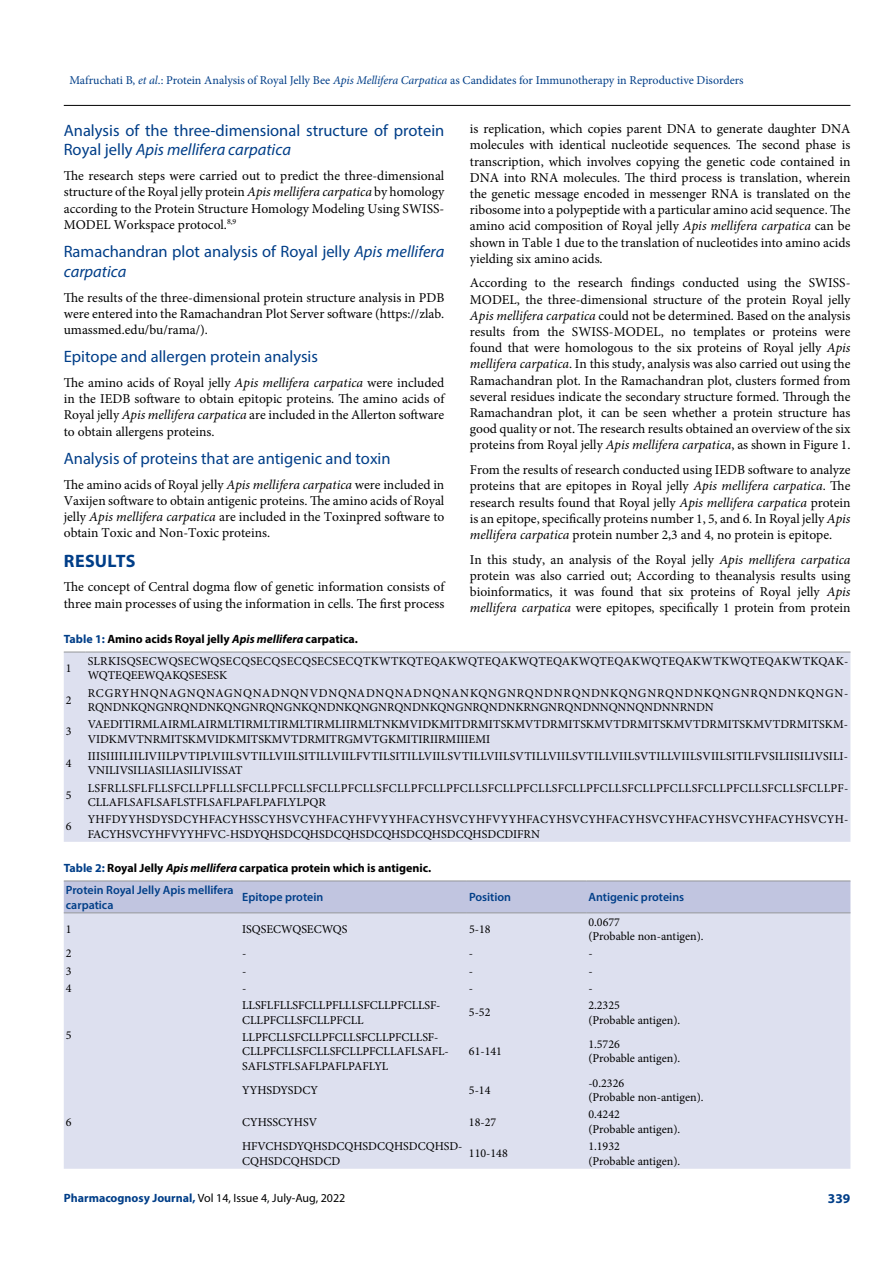
<style>
.page{position:relative;width:893px;height:1263px;background:#fff}
.page>*{position:absolute;margin:0;border:0;box-sizing:border-box;transform-origin:0 0}
.t1{font:700 18px "Myriad Pro";letter-spacing:.02em;color:#003e88}
.t2{font:16.5px/19.8px "Myriad Pro";color:#003e88}
.t3{font:13.5px/16.2px "Minion Pro";color:#000;text-align:justify}
.t4{font:700 13.5px "Myriad Pro";color:#003e88}
.t5{font:12px/14.4px "Minion Pro";color:#000}
.t6{font:12px/14.4px "Minion Pro";letter-spacing:.025em;color:#000}
.t7{font:12px/14.4px "Minion Pro";letter-spacing:.03em;color:#000}
.t8{font:12px/14.4px "Minion Pro";letter-spacing:.02em;color:#000}
.t9{font:12px "Minion Pro";letter-spacing:-.005em;color:#003e88}
.t10{font:700 12px "Myriad Pro";color:#000}
.t11{font:600 12px/14.4px "Myriad Pro";color:#003e88}
.t12{font:12px "Myriad Pro";color:#000}
.s1{font-style:italic}
.s2{color:#003e88}
.s3{font-weight:700;color:#003e88}
</style>
<div class="page">
<hr style="left:64px;top:105px;width:786px;height:1px;background:#000">
<div style="left:64px;top:653px;width:786px;height:189px;background:#dde0ef"></div>
<svg style="left:64px;top:652px;width:22px;height:1px"></svg>
<hr style="left:86px;top:652px;width:764px;height:1px;background:#939598">
<div style="left:64px;top:881px;width:786px;height:31px;background:#c1c5e0"></div>
<div style="left:64px;top:913px;width:786px;height:256px;background:#dde0ef"></div>
<hr style="left:64px;top:880px;width:176px;height:1px;background:#939598">
<hr style="left:240px;top:880px;width:227px;height:1px;background:#939598">
<hr style="left:467px;top:880px;width:119px;height:1px;background:#939598">
<hr style="left:586px;top:880px;width:264px;height:1px;background:#939598">
<hr style="left:64px;top:912px;width:176px;height:1px;background:#939598">
<hr style="left:240px;top:912px;width:227px;height:1px;background:#939598">
<hr style="left:467px;top:912px;width:119px;height:1px;background:#939598">
<hr style="left:586px;top:912px;width:264px;height:1px;background:#939598">
<p class="t9" style="left:69px;top:72px;width:676px">Mafruchati B, <span class="s1">et al</span>.: Protein Analysis of Royal Jelly Bee <span class="s1">Apis Mellifera Carpatica</span> as Candidates for Immunotherapy in Reproductive Disorders</p>
<p class="t2" style="left:64px;top:120px;width:382px">Analysis of the three-dimensional structure of protein<br>Royal jelly <span class="s1">Apis mellifera carpatica</span></p>
<p class="t3" style="left:64px;top:168px;width:382px">The research steps were carried out to predict the three-dimensional structure of the Royal jelly protein <span class="s1">Apis mellifera carpatica</span> by homology according to the Protein Structure Homology Modeling Using SWISS-MODEL Workspace protocol.<sup>8,9</sup></p>
<p class="t2" style="left:64px;top:241px;width:382px">Ramachandran plot analysis of Royal jelly <span class="s1">Apis mellifera carpatica</span></p>
<p class="t3" style="left:64px;top:289px;width:382px">The results of the three-dimensional protein structure analysis in PDB were entered into the Ramachandran Plot Server software (https://zlab. umassmed.edu/bu/rama/).</p>
<p class="t2" style="left:64px;top:347px;width:256px">Epitope and allergen protein analysis</p>
<p class="t3" style="left:64px;top:375px;width:382px">The amino acids of Royal jelly <span class="s1">Apis mellifera carpatica</span> were included in the IEDB software to obtain epitopic proteins. The amino acids of Royal jelly <span class="s1">Apis mellifera carpatica</span> are included in the Allerton software to obtain allergens proteins.</p>
<p class="t2" style="left:64px;top:448px;width:328px">Analysis of proteins that are antigenic and toxin</p>
<p class="t3" style="left:64px;top:476px;width:382px">The amino acids of Royal jelly <span class="s1">Apis mellifera carpatica</span> were included in Vaxijen software to obtain antigenic proteins. The amino acids of Royal jelly <span class="s1">Apis mellifera carpatica</span> are included in the Toxinpred software to obtain Toxic and Non-Toxic proteins.</p>
<h1 class="t1" style="left:64px;top:549px;width:73px">RESULTS</h1>
<p class="t3" style="left:64px;top:579px;width:382px">The concept of Central dogma flow of genetic information consists of three main processes of using the information in cells. The first process</p>
<p class="t10" style="left:64px;top:631px;width:296px"><span class="s2">Table 1:</span> Amino acids Royal jelly <span class="s1">Apis mellifera</span> carpatica.</p>
<p class="t3" style="left:470px;top:121px;width:382px">is replication, which copies parent DNA to generate daughter DNA molecules with identical nucleotide sequences. The second phase is transcription, which involves copying the genetic code contained in DNA into RNA molecules. The third process is translation, wherein the genetic message encoded in messenger RNA is translated on the ribosome into a polypeptide with a particular amino acid sequence. The amino acid composition of Royal jelly <span class="s1">Apis mellifera carpatica</span> can be shown in Table 1 due to the translation of nucleotides into amino acids yielding six amino acids.</p>
<p class="t3" style="left:470px;top:275px;width:382px">According to the research findings conducted using the SWISS-MODEL, the three-dimensional structure of the protein Royal jelly <span class="s1">Apis mellifera carpatica</span> could not be determined. Based on the analysis results from the SWISS-MODEL, no templates or proteins were found that were homologous to the six proteins of Royal jelly <span class="s1">Apis mellifera carpatica</span>. In this study, analysis was also carried out using the Ramachandran plot. In the Ramachandran plot, clusters formed from several residues indicate the secondary structure formed. Through the Ramachandran plot, it can be seen whether a protein structure has good quality or not. The research results obtained an overview of the six proteins from Royal jelly <span class="s1">Apis mellifera carpatica</span>, as shown in Figure 1.</p>
<p class="t3" style="left:470px;top:462px;width:382px">From the results of research conducted using IEDB software to analyze proteins that are epitopes in Royal jelly <span class="s1">Apis mellifera carpatica</span>. The research results found that Royal jelly <span class="s1">Apis mellifera carpatica</span> protein is an epitope, specifically proteins number 1, 5, and 6. In Royal jelly <span class="s1">Apis mellifera carpatica</span> protein number 2,3 and 4, no protein is epitope.</p>
<p class="t3" style="left:470px;top:551px;width:382px">In this study, an analysis of the Royal jelly <span class="s1">Apis mellifera carpatica </span>protein was also carried out; According to theanalysis results using bioinformatics, it was found that six proteins of Royal jelly <span class="s1">Apis mellifera carpatica</span> were epitopes, specifically 1 protein from protein</p>
<p class="t5" style="left:66px;top:661px;width:7px">1</p>
<p class="t6" style="left:88px;top:654px;width:762px">SLRKISQSECWQSECWQSECQSECQSECQSECSECQTKWTKQTEQAKWQTEQAKWQTEQAKWQTEQAKWQTEQAKWTKWQTEQAKWTKQAK-<br>WQTEQEEWQAKQSESESK</p>
<p class="t5" style="left:66px;top:693px;width:7px">2</p>
<p class="t7" style="left:88px;top:686px;width:762px">RCGRYHNQNAGNQNAGNQNADNQNVDNQNADNQNADNQNANKQNGNRQNDNRQNDNKQNGNRQNDNKQNGNRQNDNKQNGN-<br>RQNDNKQNGNRQNDNKQNGNRQNGNKQNDNKQNGNRQNDNKQNGNRQNDNKRNGNRQNDNNQNNQNDNNRNDN</p>
<p class="t5" style="left:66px;top:724px;width:7px">3</p>
<p class="t5" style="left:88px;top:717px;width:762px">VAEDITIRMLAIRMLAIRMLTIRMLTIRMLTIRMLIIRMLTNKMVIDKMITDRMITSKMVTDRMITSKMVTDRMITSKMVTDRMITSKMVTDRMITSKM-<br>VIDKMVTNRMITSKMVIDKMITSKMVTDRMITRGMVTGKMITIRIIRMIIIEMI</p>
<p class="t5" style="left:66px;top:756px;width:7px">4</p>
<p class="t5" style="left:88px;top:749px;width:762px">IIISIIIILIILIVIILPVTIPLVIILSVTILLVIILSITILLVIILFVTILSITILLVIILSVTILLVIILSVTILLVIILSVTILLVIILSVTILLVIILSVIILSITILFVSILIISILIVSILI-<br>VNILIVSILIASILIASILIVISSAT</p>
<p class="t5" style="left:66px;top:788px;width:7px">5</p>
<p class="t6" style="left:88px;top:780px;width:762px">LSFRLLSFLFLLSFCLLPFLLLSFCLLPFCLLSFCLLPFCLLSFCLLPFCLLPFCLLSFCLLPFCLLSFCLLPFCLLSFCLLPFCLLSFCLLPFCLLSFCLLSFCLLPF-<br>CLLAFLSAFLSAFLSTFLSAFLPAFLPAFLYLPQR</p>
<p class="t5" style="left:66px;top:819px;width:7px">6</p>
<p class="t8" style="left:88px;top:812px;width:762px">YHFDYYHSDYSDCYHFACYHSSCYHSVCYHFACYHFVYYHFACYHSVCYHFVYYHFACYHSVCYHFACYHSVCYHFACYHSVCYHFACYHSVCYH-<br>FACYHSVCYHFVYYHFVC-HSDYQHSDCQHSDCQHSDCQHSDCQHSDCQHSDCDIFRN</p>
<p class="t10" style="left:64px;top:860px;width:369px"><span class="s2">Table 2:</span> Royal Jelly <span class="s1">Apis mellifera</span> carpatica protein which is antigenic.</p>
<p class="t11" style="left:66px;top:883px;width:169px">Protein Royal Jelly Apis mellifera carpatica</p>
<p class="t11" style="left:242px;top:890px;width:83px">Epitope protein</p>
<p class="t11" style="left:469px;top:890px;width:44px">Position</p>
<p class="t11" style="left:588px;top:890px;width:97px">Antigenic proteins</p>
<p class="t5" style="left:66px;top:922px;width:7px">1</p>
<p class="t5" style="left:242px;top:922px;width:107px">ISQSECWQSECWQS</p>
<p class="t5" style="left:469px;top:922px;width:23px">5-18</p>
<p class="t5" style="left:588px;top:915px;width:117px">0.0677<br>(Probable non-antigen).</p>
<p class="t5" style="left:66px;top:946px;width:7px">2</p>
<p class="t5" style="left:242px;top:946px;width:6px">-</p>
<p class="t5" style="left:469px;top:946px;width:6px">-</p>
<p class="t5" style="left:588px;top:946px;width:6px">-</p>
<p class="t5" style="left:66px;top:964px;width:7px">3</p>
<p class="t5" style="left:242px;top:964px;width:6px">-</p>
<p class="t5" style="left:469px;top:964px;width:6px">-</p>
<p class="t5" style="left:588px;top:964px;width:6px">-</p>
<p class="t5" style="left:66px;top:981px;width:7px">4</p>
<p class="t5" style="left:242px;top:981px;width:6px">-</p>
<p class="t5" style="left:469px;top:981px;width:6px">-</p>
<p class="t5" style="left:588px;top:981px;width:6px">-</p>
<p class="t5" style="left:66px;top:1028px;width:7px">5</p>
<p class="t5" style="left:242px;top:998px;width:200px">LLSFLFLLSFCLLPFLLLSFCLLPFCLLSF-<br>CLLPFCLLSFCLLPFCLL</p>
<p class="t5" style="left:469px;top:1005px;width:23px">5-52</p>
<p class="t5" style="left:588px;top:998px;width:93px">2.2325<br>(Probable antigen).</p>
<p class="t5" style="left:242px;top:1030px;width:208px">LLPFCLLSFCLLPFCLLSFCLLPFCLLSF-<br>CLLPFCLLSFCLLSFCLLPFCLLAFLSAFL-<br>SAFLSTFLSAFLPAFLPAFLYL</p>
<p class="t5" style="left:469px;top:1044px;width:35px">61-141</p>
<p class="t5" style="left:588px;top:1037px;width:93px">1.5726<br>(Probable antigen).</p>
<p class="t5" style="left:66px;top:1115px;width:7px">6</p>
<p class="t5" style="left:242px;top:1083px;width:77px">YYHSDYSDCY</p>
<p class="t5" style="left:469px;top:1083px;width:23px">5-14</p>
<p class="t5" style="left:588px;top:1076px;width:117px">-0.2326<br>(Probable non-antigen).</p>
<p class="t5" style="left:242px;top:1115px;width:77px">CYHSSCYHSV</p>
<p class="t5" style="left:469px;top:1115px;width:29px">18-27</p>
<p class="t5" style="left:588px;top:1107px;width:93px">0.4242<br>(Probable antigen).</p>
<p class="t5" style="left:242px;top:1139px;width:222px">HFVCHSDYQHSDCQHSDCQHSDCQHSD-<br>CQHSDCQHSDCD</p>
<p class="t5" style="left:469px;top:1146px;width:40px">110-148</p>
<p class="t5" style="left:588px;top:1139px;width:93px">1.1932<br>(Probable antigen).</p>
<p class="t12" style="left:64px;top:1190px;width:283px"><span class="s3">Pharmacognosy Journal,</span> Vol 14, Issue 4, July-Aug, 2022</p>
<p class="t4" style="left:828px;top:1189px;width:24px">339</p>
</div>
